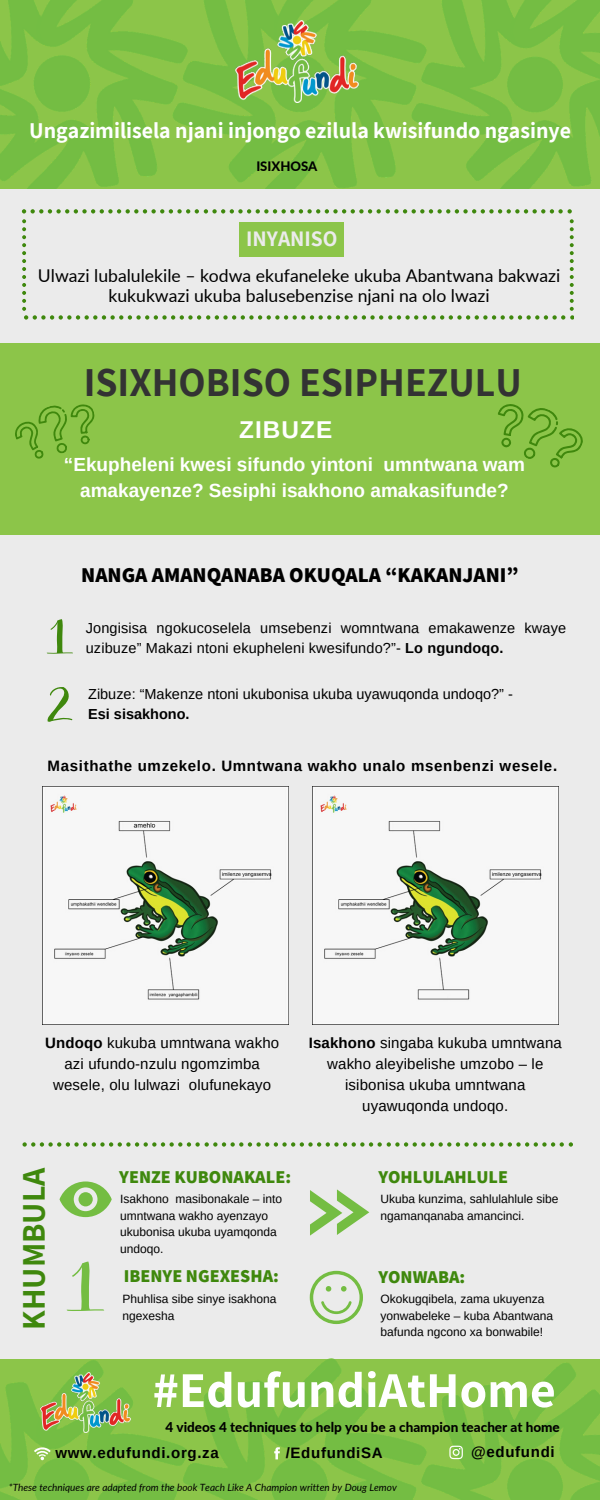
<style>
.page{position:relative;width:600px;height:1500px;background:#ebebeb}
.page>*{position:absolute;margin:0;border:0;box-sizing:border-box;transform-origin:0 0}
.t1{font:700 50.1px "Assistant";color:#fff}
.t2{font:700 40px "Assistant";color:#333}
.t3{font:700 32.1px "Assistant";color:#3f880d}
.t4{font:700 24.4px "Arimo";letter-spacing:.045em;color:#fff}
.t5{font:700 22px "Assistant";color:#fff}
.t6{font:700 21.6px "Assistant";color:#ebebeb}
.t7{font:800 21px "Assistant";color:#000}
.t8{font:700 19px/26.4px "Arimo";color:#fff;text-align:center}
.t9{font:800 18px "Assistant";color:#3f880d}
.t10{font:17.6px/20.3px "Lato";color:#000;text-align:center}
.t11{font:700 15.1px "Arimo";letter-spacing:.045em;color:#000}
.t12{font:15px/21px "Arimo";letter-spacing:.01em;color:#000;text-align:center}
.t13{font:14.5px/20.2px "Arimo";letter-spacing:.01em;color:#000}
.t14{font:700 14.5px "Arimo";color:#000}
.t15{font:800 13.5px "Lato";color:#000}
.t16{font:800 13.1px "Lato";color:#000}
.t17{font:12px/16.5px "Arimo";color:#000}
.t18{font:italic 10px "Lato";color:#000}
.s1{font-weight:700}
</style>
<div class="page">
<img style="left:0;top:0;width:86px;height:188px">
<img style="left:512px;top:0;width:88px;height:188px">
<img style="left:86px;top:0;width:426px;height:189px">
<div style="left:0;top:343px;width:600px;height:191px;background:#8cc549"></div>
<svg style="left:22px;top:209px;width:552px;height:111px"></svg>
<svg style="left:47px;top:619px;width:26px;height:35px"></svg>
<svg style="left:48px;top:687px;width:24px;height:35px"></svg>
<img style="left:0;top:1359px;width:86px;height:141px">
<img style="left:512px;top:1359px;width:88px;height:141px">
<img style="left:86px;top:1358px;width:426px;height:142px">
<img style="left:40px;top:1372px;width:91px;height:60px">
<svg style="left:34px;top:1446px;width:17px;height:14px"></svg>
<svg style="left:274px;top:1447px;width:6px;height:12px"></svg>
<svg style="left:449px;top:1446px;width:14px;height:13px"></svg>
<img style="left:235px;top:21px;width:124px;height:82px">
<img style="left:42px;top:786px;width:246px;height:239px">
<img style="left:312px;top:786px;width:246px;height:239px">
<svg style="left:310px;top:1271px;width:53px;height:53px"></svg>
<svg style="left:22px;top:1142px;width:550px;height:5px"></svg>
<svg style="left:67px;top:1262px;width:37px;height:49px"></svg>
<svg style="left:310px;top:1189px;width:59px;height:47px"></svg>
<svg style="left:60px;top:1181px;width:52px;height:36px"></svg>
<svg style="left:498px;top:404px;width:85px;height:64px"></svg>
<svg style="left:15px;top:404px;width:80px;height:55px"></svg>
<div style="left:240px;top:222px;width:104px;height:35px;background:#8cc549"></div>
<h3 class="t5" style="left:29px;top:115px;width:543px">Ungazimilisela njani injongo ezilula kwisifundo ngasinye</h3>
<p class="t16" style="left:256px;top:158px;width:63px">ISIXHOSA</p>
<h3 class="t6" style="left:246px;top:223px;width:93px">INYANISO</h3>
<h3 class="t10" style="left:38px;top:265px;width:524px">Ulwazi lubalulekile – kodwa ekufaneleke ukuba Abantwana bakwazi kukukwazi ukuba balusebenzise njani na olo lwazi</h3>
<h2 class="t2" style="left:84px;top:355px;width:440px">ISIXHOBISO ESIPHEZULU</h2>
<h3 class="t4" style="left:239px;top:416px;width:95px">ZIBUZE</h3>
<h3 class="t8" style="left:64px;top:451px;width:463px">“Ekupheleni kwesi sifundo yintoni umntwana wam amakayenze? Sesiphi isakhono amakasifunde?</h3>
<h3 class="t7" style="left:81px;top:561px;width:439px">NANGA AMANQANABA OKUQALA “KAKANJANI”</h3>
<p class="t13" style="left:86px;top:618px;width:482px">Jongisisa ngokucoselela umsebenzi womntwana emakawenze kwaye uzibuze” Makazi ntoni ekupheleni kwesifundo?”- <span class="s1">Lo ngundoqo.</span></p>
<p class="t13" style="left:88px;top:683px;width:426px">Zibuze: “Makenze ntoni ukubonisa ukuba uyawuqonda undoqo?” -</p>
<p class="t14" style="left:88px;top:706px;width:103px">Esi sisakhono.</p>
<p class="t11" style="left:48px;top:758px;width:511px">Masithathe umzekelo. Umntwana wakho unalo msenbenzi wesele.</p>
<p class="t12" style="left:45px;top:1032px;width:236px"><span class="s1">Undoqo</span> kukuba umntwana wakho azi ufundo-nzulu ngomzimba wesele, olu lulwazi olufunekayo</p>
<p class="t12" style="left:309px;top:1032px;width:255px"><span class="s1">Isakhono</span> singaba kukuba umntwana wakho aleyibelishe umzobo – le isibonisa ukuba umntwana uyawuqonda undoqo.</p>
<h3 class="t3" style="left:12px;top:1330px;width:164px;rotate:-90deg">KHUMBULA</h3>
<h3 class="t9" style="left:119px;top:1165px;width:173px">YENZE KUBONAKALE:</h3>
<p class="t17" style="left:120px;top:1191px;width:164px">Isakhono masibonakale – into umntwana wakho ayenzayo ukubonisa ukuba uyamqonda undoqo.</p>
<h3 class="t9" style="left:124px;top:1263px;width:157px">IBENYE NGEXESHA:</h3>
<p class="t17" style="left:122px;top:1291px;width:156px">Phuhlisa sibe sinye isakhona ngexesha</p>
<h3 class="t9" style="left:378px;top:1165px;width:131px">YOHLULAHLULE</h3>
<p class="t17" style="left:380px;top:1191px;width:180px">Ukuba kunzima, sahlulahlule sibe ngamanqanaba amancinci.</p>
<h3 class="t9" style="left:378px;top:1264px;width:88px">YONWABA:</h3>
<p class="t17" style="left:380px;top:1291px;width:174px">Okokugqibela, zama ukuyenza yonwabeleke – kuba Abantwana</p>
<p class="t17" style="left:380px;top:1324px;width:164px">bafunda ngcono xa bonwabile!</p>
<h1 class="t1" style="left:153px;top:1356px;width:405px">#EdufundiAtHome</h1>
<p class="t15" style="left:165px;top:1418px;width:396px">4 videos 4 techniques to help you be a champion teacher at home</p>
<p class="t11" style="left:55px;top:1444px;width:165px">www.edufundi.org.za</p>
<p class="t11" style="left:286px;top:1444px;width:98px">/EdufundiSA</p>
<p class="t11" style="left:471px;top:1443px;width:85px">@edufundi</p>
<p class="t18" style="left:9px;top:1481px;width:389px">*These techniques are adapted from the book Teach Like A Champion written by Doug Lemov</p>
</div>
